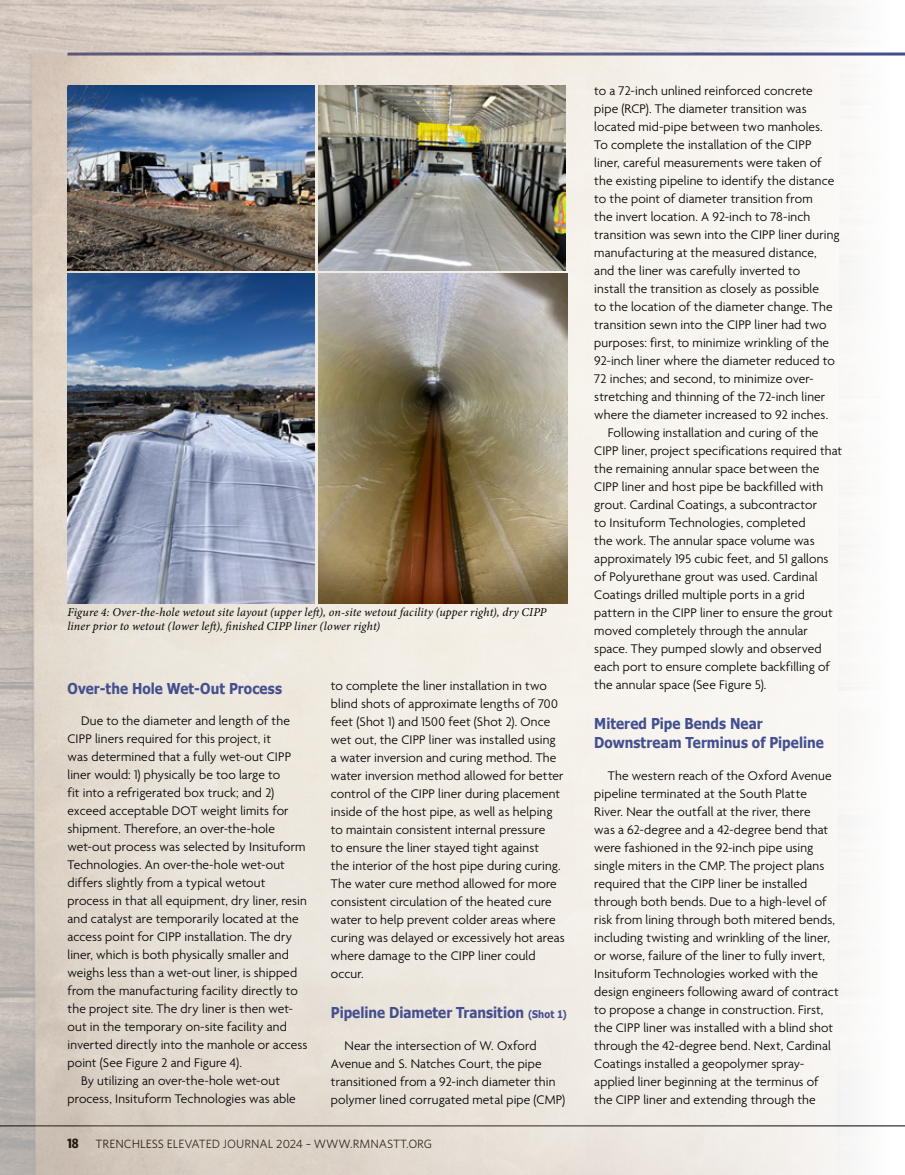
<style>
.page{position:relative;width:905px;height:1175px;background:#fff}
.page>*{position:absolute;margin:0;border:0;box-sizing:border-box;transform-origin:0 0}
.t1{font:700 15px/19.5px "Tahoma";letter-spacing:.005em;color:#444f90;scale:.9 1}
.t2{font:300 13.5px/18px "Agenda";letter-spacing:.01em;color:#000}
.t3{font:italic 12px/14.4px "Minion Pro";letter-spacing:.01em;color:#000}
.t4{font:12px "Whitney";color:#000}
.s1{font-size:10.5px}
.s2{font-family:"Whitney Condensed";font-weight:700;font-size:13.5px}
</style>
<div class="page">
<img style="left:0;top:0;width:904px;height:1174px">
<img style="left:67px;top:85px;width:247px;height:185px">
<img style="left:318px;top:85px;width:247px;height:185px">
<img style="left:67px;top:273px;width:248px;height:330px">
<img style="left:318px;top:273px;width:249px;height:330px">
<p class="t3" style="left:67px;top:605px;width:480px">Figure 4: Over-the-hole wetout site layout (upper left), on-site wetout facility (upper right), dry CIPP liner prior to wetout (lower left), finished CIPP liner (lower right)</p>
<p class="t1" style="left:68px;top:677px;width:240px">Over-the Hole Wet-Out Process</p>
<p class="t2" style="left:81px;top:712px;width:210px">Due to the diameter and length of the</p>
<p class="t2" style="left:68px;top:730px;width:205px">CIPP liners required for this project, it</p>
<p class="t2" style="left:68px;top:748px;width:225px">was determined that a fully wet-out CIPP</p>
<p class="t2" style="left:68px;top:766px;width:214px">liner would: 1) physically be too large to</p>
<p class="t2" style="left:68px;top:784px;width:208px">fit into a refrigerated box truck; and 2)</p>
<p class="t2" style="left:68px;top:802px;width:222px">exceed acceptable DOT weight limits for</p>
<p class="t2" style="left:68px;top:820px;width:209px">shipment. Therefore, an over-the-hole</p>
<p class="t2" style="left:68px;top:838px;width:239px">wet-out process was selected by Insituform</p>
<p class="t2" style="left:68px;top:856px;width:219px">Technologies. An over-the-hole wet-out</p>
<p class="t2" style="left:68px;top:874px;width:199px">differs slightly from a typical wetout</p>
<p class="t2" style="left:68px;top:892px;width:241px">process in that all equipment, dry liner, resin</p>
<p class="t2" style="left:68px;top:910px;width:233px">and catalyst are temporarily located at the</p>
<p class="t2" style="left:68px;top:928px;width:226px">access point for CIPP installation. The dry</p>
<p class="t2" style="left:68px;top:946px;width:223px">liner, which is both physically smaller and</p>
<p class="t2" style="left:68px;top:964px;width:231px">weighs less than a wet-out liner, is shipped</p>
<p class="t2" style="left:68px;top:982px;width:232px">from the manufacturing facility directly to</p>
<p class="t2" style="left:68px;top:1000px;width:227px">the project site. The dry liner is then wet-</p>
<p class="t2" style="left:68px;top:1018px;width:221px">out in the temporary on-site facility and</p>
<p class="t2" style="left:68px;top:1036px;width:241px">inverted directly into the manhole or access</p>
<p class="t2" style="left:68px;top:1054px;width:176px">point (See Figure 2 and Figure 4).</p>
<p class="t2" style="left:81px;top:1072px;width:200px">By utilizing an over-the-hole wet-out</p>
<p class="t2" style="left:68px;top:1090px;width:230px">process, Insituform Technologies was able</p>
<p class="t2" style="left:331px;top:677px;width:235px">to complete the liner installation in two blind shots of approximate lengths of 700 feet (Shot 1) and 1500 feet (Shot 2). Once wet out, the CIPP liner was installed using a water inversion and curing method. The water inversion method allowed for better control of the CIPP liner during placement inside of the host pipe, as well as helping to maintain consistent internal pressure<br>to ensure the liner stayed tight against<br>the interior of the host pipe during curing.<br>The water cure method allowed for more consistent circulation of the heated cure water to help prevent colder areas where curing was delayed or excessively hot areas where damage to the CIPP liner could occur.</p>
<p class="t1" style="left:331px;top:1002px;width:264px">Pipeline Diameter Transition <span class="s1">(Shot 1)</span></p>
<p class="t2" style="left:331px;top:1037px;width:236px;text-indent:14px">Near the intersection of W. Oxford Avenue and S. Natches Court, the pipe transitioned from a 92-inch diameter thin polymer lined corrugated metal pipe (CMP)</p>
<p class="t4" style="left:67px;top:1137px;width:366px"><span class="s2">18</span> TRENCHLESS ELEVATED JOURNAL 2024 – WWW.RMNASTT.ORG</p>
<p class="t2" style="left:594px;top:82px;width:220px">to a 72-inch unlined reinforced concrete</p>
<p class="t2" style="left:594px;top:100px;width:214px">pipe (RCP). The diameter transition was</p>
<p class="t2" style="left:594px;top:118px;width:230px">located mid-pipe between two manholes.</p>
<p class="t2" style="left:594px;top:136px;width:219px">To complete the installation of the CIPP</p>
<p class="t2" style="left:594px;top:154px;width:229px">liner, careful measurements were taken of</p>
<p class="t2" style="left:594px;top:172px;width:241px">the existing pipeline to identify the distance</p>
<p class="t2" style="left:594px;top:190px;width:220px">to the point of diameter transition from</p>
<p class="t2" style="left:594px;top:208px;width:217px">the invert location. A 92-inch to 78-inch</p>
<p class="t2" style="left:594px;top:226px;width:247px">transition was sewn into the CIPP liner during</p>
<p class="t2" style="left:594px;top:244px;width:224px">manufacturing at the measured distance,</p>
<p class="t2" style="left:594px;top:262px;width:207px">and the liner was carefully inverted to</p>
<p class="t2" style="left:594px;top:280px;width:226px">install the transition as closely as possible</p>
<p class="t2" style="left:594px;top:298px;width:240px">to the location of the diameter change. The</p>
<p class="t2" style="left:594px;top:316px;width:234px">transition sewn into the CIPP liner had two</p>
<p class="t2" style="left:594px;top:334px;width:236px">purposes: first, to minimize wrinkling of the</p>
<p class="t2" style="left:594px;top:352px;width:242px">92-inch liner where the diameter reduced to</p>
<p class="t2" style="left:594px;top:370px;width:221px">72 inches; and second, to minimize over-</p>
<p class="t2" style="left:594px;top:388px;width:232px">stretching and thinning of the 72-inch liner</p>
<p class="t2" style="left:594px;top:406px;width:235px">where the diameter increased to 92 inches.</p>
<p class="t2" style="left:608px;top:424px;width:212px">Following installation and curing of the</p>
<p class="t2" style="left:594px;top:442px;width:249px">CIPP liner, project specifications required that</p>
<p class="t2" style="left:594px;top:460px;width:226px">the remaining annular space between the</p>
<p class="t2" style="left:594px;top:478px;width:230px">CIPP liner and host pipe be backfilled with</p>
<p class="t2" style="left:594px;top:496px;width:224px">grout. Cardinal Coatings, a subcontractor</p>
<p class="t2" style="left:594px;top:514px;width:213px">to Insituform Technologies, completed</p>
<p class="t2" style="left:594px;top:532px;width:222px">the work. The annular space volume was</p>
<p class="t2" style="left:594px;top:550px;width:236px">approximately 195 cubic feet, and 51 gallons</p>
<p class="t2" style="left:594px;top:568px;width:225px">of Polyurethane grout was used. Cardinal</p>
<p class="t2" style="left:594px;top:586px;width:212px">Coatings drilled multiple ports in a grid</p>
<p class="t2" style="left:594px;top:604px;width:240px">pattern in the CIPP liner to ensure the grout</p>
<p class="t2" style="left:594px;top:622px;width:215px">moved completely through the annular</p>
<p class="t2" style="left:594px;top:640px;width:229px">space. They pumped slowly and observed</p>
<p class="t2" style="left:594px;top:658px;width:237px">each port to ensure complete backfilling of</p>
<p class="t2" style="left:594px;top:676px;width:174px">the annular space (See Figure 5).</p>
<p class="t1" style="left:594px;top:712px;width:256px">Mitered Pipe Bends Near<br>Downstream Terminus of Pipeline</p>
<p class="t2" style="left:594px;top:767px;width:246px;text-indent:14px">The western reach of the Oxford Avenue pipeline terminated at the South Platte River. Near the outfall at the river, there<br>was a 62-degree and a 42-degree bend that were fashioned in the 92-inch pipe using single miters in the CMP. The project plans required that the CIPP liner be installed through both bends. Due to a high-level of risk from lining through both mitered bends, including twisting and wrinkling of the liner, or worse, failure of the liner to fully invert, Insituform Technologies worked with the design engineers following award of contract to propose a change in construction. First, the CIPP liner was installed with a blind shot through the 42-degree bend. Next, Cardinal Coatings installed a geopolymer spray&shy;applied liner beginning at the terminus of the CIPP liner and extending through the</p>
</div>
